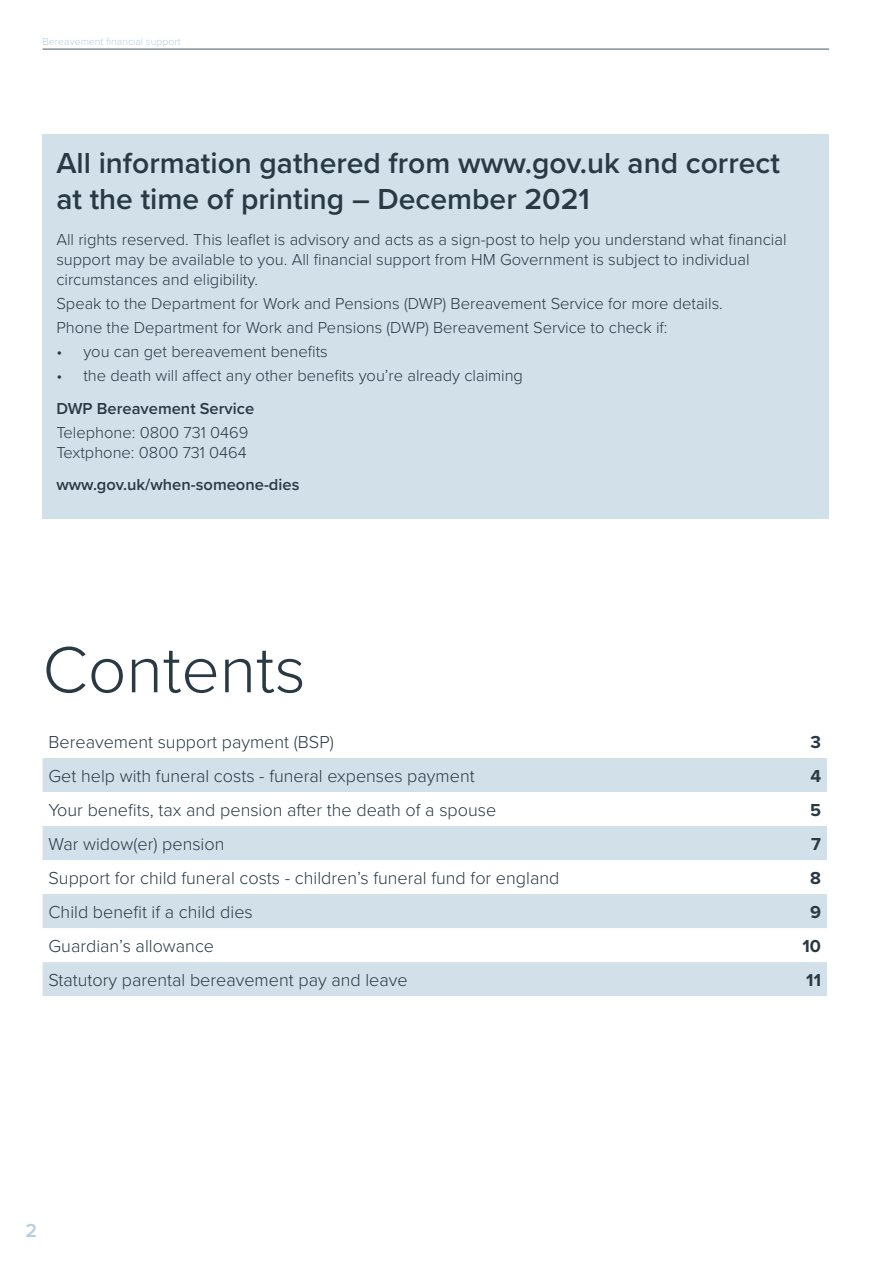
<style>
.page{position:relative;width:893px;height:1263px;background:#fff}
.page>*{position:absolute;margin:0;border:0;box-sizing:border-box;transform-origin:0 0}
.t1{font:300 67.5px "Proxima Nova";color:#293a45}
.t2{font:600 30px/36px "Proxima Nova";color:#293a45}
.t3{font:600 19.5px "Proxima Nova";color:#b7cfdd}
.t4{font:300 18px "Proxima Nova";color:#293a45}
.t5{font:700 18px "Proxima Nova";color:#293a45}
.t6{font:300 16.5px/19.8px "Proxima Nova";color:#293a45}
.t7{font:600 16.5px "Proxima Nova";color:#293a45}
.t8{font:300 10.5px "Proxima Nova";color:#b7cfdd}
</style>
<div class="page">
<hr style="left:43px;top:49px;width:786px;height:1px;background:#475865">
<div style="left:43px;top:135px;width:786px;height:384px;background:#d2e0e9"></div>
<svg style="left:43px;top:758px;width:784px;height:238px;fill:#d2e0e9"></svg>
<p class="t8" style="left:43px;top:33px;width:140px">Bereavement financial support</p>
<h2 class="t2" style="left:56px;top:144px;width:725px">All information gathered from www.gov.uk and correct at the time of printing – December 2021</h2>
<p class="t6" style="left:56px;top:229px;width:732px">All rights reserved. This leaflet is advisory and acts as a sign-post to help you understand what financial support may be available to you. All financial support from HM Government is subject to individual circumstances and eligibility.</p>
<p class="t6" style="left:56px;top:291px;width:668px;line-height:24px">Speak to the Department for Work and Pensions (DWP) Bereavement Service for more details.<br>Phone the Department for Work and Pensions (DWP) Bereavement Service to check if:</p>
<p class="t6" style="left:56px;top:341px;width:273px">• you can get bereavement benefits</p>
<p class="t6" style="left:56px;top:365px;width:468px">• the death will affect any other benefits you’re already claiming</p>
<p class="t7" style="left:56px;top:396px;width:199px">DWP Bereavement Service</p>
<p class="t6" style="left:56px;top:421px;width:194px">Telephone: 0800 731 0469<br>Textphone: 0800 731 0464</p>
<p class="t7" style="left:56px;top:472px;width:245px">www.gov.uk/when-someone-dies</p>
<h1 class="t1" style="left:43px;top:619px;width:265px">Contents</h1>
<p class="t4" style="left:49px;top:729px;width:287px">Bereavement support payment (BSP)</p>
<p class="t5" style="left:810px;top:729px;width:12px">3</p>
<p class="t4" style="left:49px;top:763px;width:428px">Get help with funeral costs - funeral expenses payment</p>
<p class="t5" style="left:810px;top:763px;width:12px">4</p>
<p class="t4" style="left:49px;top:797px;width:449px">Your benefits, tax and pension after the death of a spouse</p>
<p class="t5" style="left:810px;top:797px;width:12px">5</p>
<p class="t4" style="left:49px;top:831px;width:177px">War widow(er) pension</p>
<p class="t5" style="left:811px;top:831px;width:11px">7</p>
<p class="t4" style="left:49px;top:865px;width:512px">Support for child funeral costs - children’s funeral fund for england</p>
<p class="t5" style="left:810px;top:865px;width:12px">8</p>
<p class="t4" style="left:49px;top:899px;width:206px">Child benefit if a child dies</p>
<p class="t5" style="left:810px;top:899px;width:12px">9</p>
<p class="t4" style="left:49px;top:933px;width:167px">Guardian’s allowance</p>
<p class="t5" style="left:802px;top:933px;width:20px">10</p>
<p class="t4" style="left:49px;top:967px;width:361px">Statutory parental bereavement pay and leave</p>
<p class="t5" style="left:806px;top:967px;width:16px">11</p>
<p class="t3" style="left:26px;top:1216px;width:13px">2</p>
</div>
